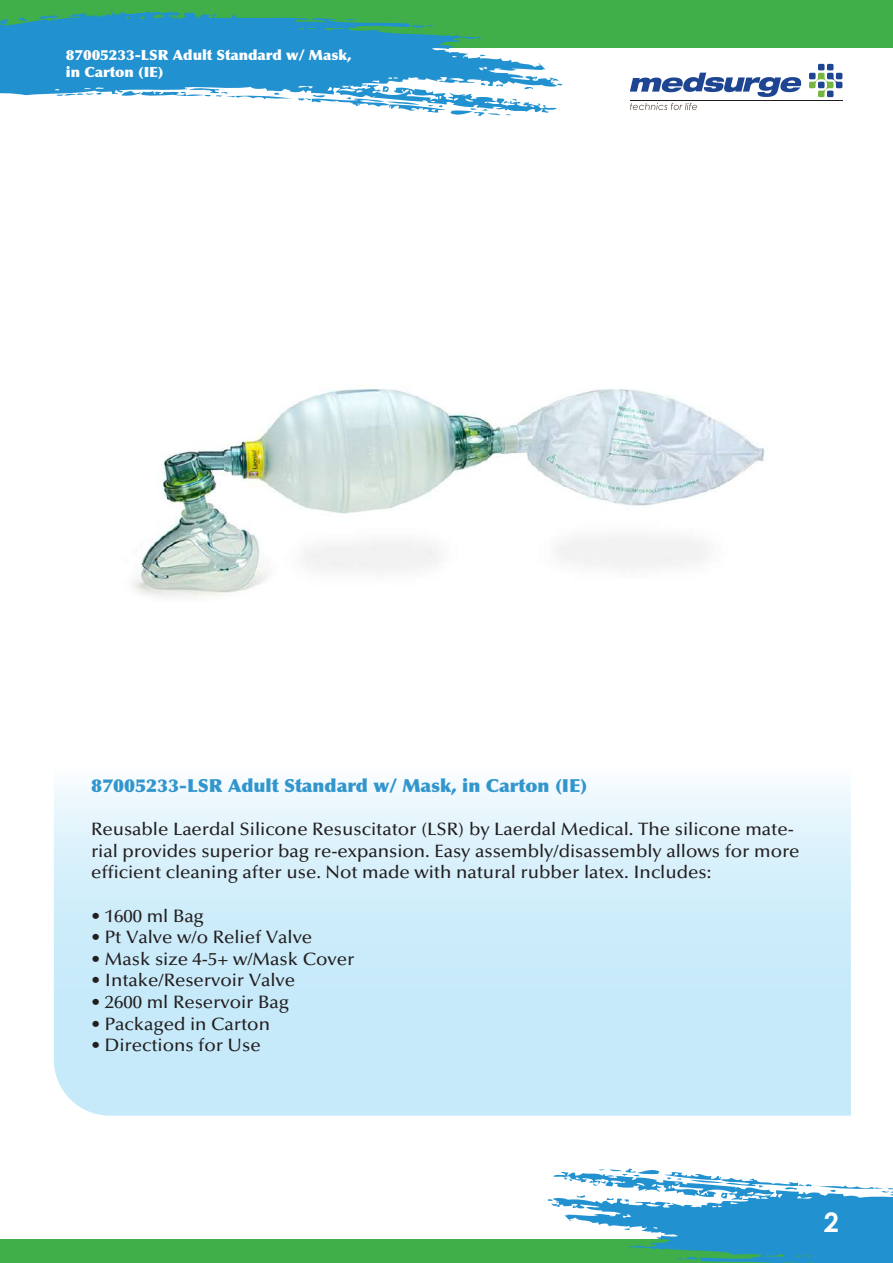
<style>
.page{position:relative;width:893px;height:1263px;background:#fff}
.page>*{position:absolute;margin:0;border:0;box-sizing:border-box;transform-origin:0 0}
.t1{font:700 27px "Century Gothic";color:#fff}
.t2{font:500 18px/21.6px "Optima LT Std";color:#231f20;scale:1.04 1}
.t3{font:900 18px "Optima LT Std";color:#3296cd;scale:1.04 1}
.t4{font:900 14.1px/16.8px "Optima LT Std";color:#fff;scale:1.04 1}
</style>
<div class="page">
<img style="left:133px;top:389px;width:632px;height:209px">
<svg style="left:54px;top:785px;width:797px;height:331px;background:#d0edfa"></svg>
<div style="left:0;top:0;width:892px;height:48px;background:#40ae49"></div>
<div style="left:0;top:1239px;width:892px;height:24px;background:#40ae49"></div>
<svg style="left:809px;top:64px;width:33px;height:33px"></svg>
<svg style="left:630px;top:103px;width:67px;height:7px"></svg>
<svg style="left:630px;top:73px;width:171px;height:24px"></svg>
<svg style="left:0;top:11px;width:559px;height:102px;fill:#2291d0"></svg>
<svg style="left:211px;top:14px;width:7px;height:3px"></svg>
<svg style="left:410px;top:24px;width:23px;height:6px"></svg>
<svg style="left:480px;top:54px;width:6px;height:2px"></svg>
<svg style="left:121px;top:83px;width:395px;height:33px"></svg>
<svg style="left:548px;top:1168px;width:344px;height:95px"></svg>
<p class="t4" style="left:66px;top:46px;width:276px">87005233-LSR Adult Standard w/ Mask, in Carton (IE)</p>
<p class="t3" style="left:91px;top:775px;width:479px">87005233-LSR Adult Standard w/ Mask, in Carton (IE)</p>
<p class="t2" style="left:91px;top:819px;width:683px">Reusable Laerdal Silicone Resuscitator (LSR) by Laerdal Medical. The silicone mate&shy;rial provides superior bag re-expansion. Easy assembly/disassembly allows for more efficient cleaning after use. Not made with natural rubber latex. Includes:</p>
<p class="t2" style="left:91px;top:905px;width:110px">• 1600 ml Bag</p>
<p class="t2" style="left:91px;top:927px;width:214px">• Pt Valve w/o Relief Valve</p>
<p class="t2" style="left:91px;top:948px;width:255px">• Mask size 4-5+ w/Mask Cover</p>
<p class="t2" style="left:91px;top:970px;width:198px">• Intake/Reservoir Valve</p>
<p class="t2" style="left:91px;top:992px;width:192px">• 2600 ml Reservoir Bag</p>
<p class="t2" style="left:91px;top:1013px;width:174px">• Packaged in Carton</p>
<p class="t2" style="left:91px;top:1035px;width:165px">• Directions for Use</p>
<h1 class="t1" style="left:824px;top:1202px;width:17px">2</h1>
</div>
